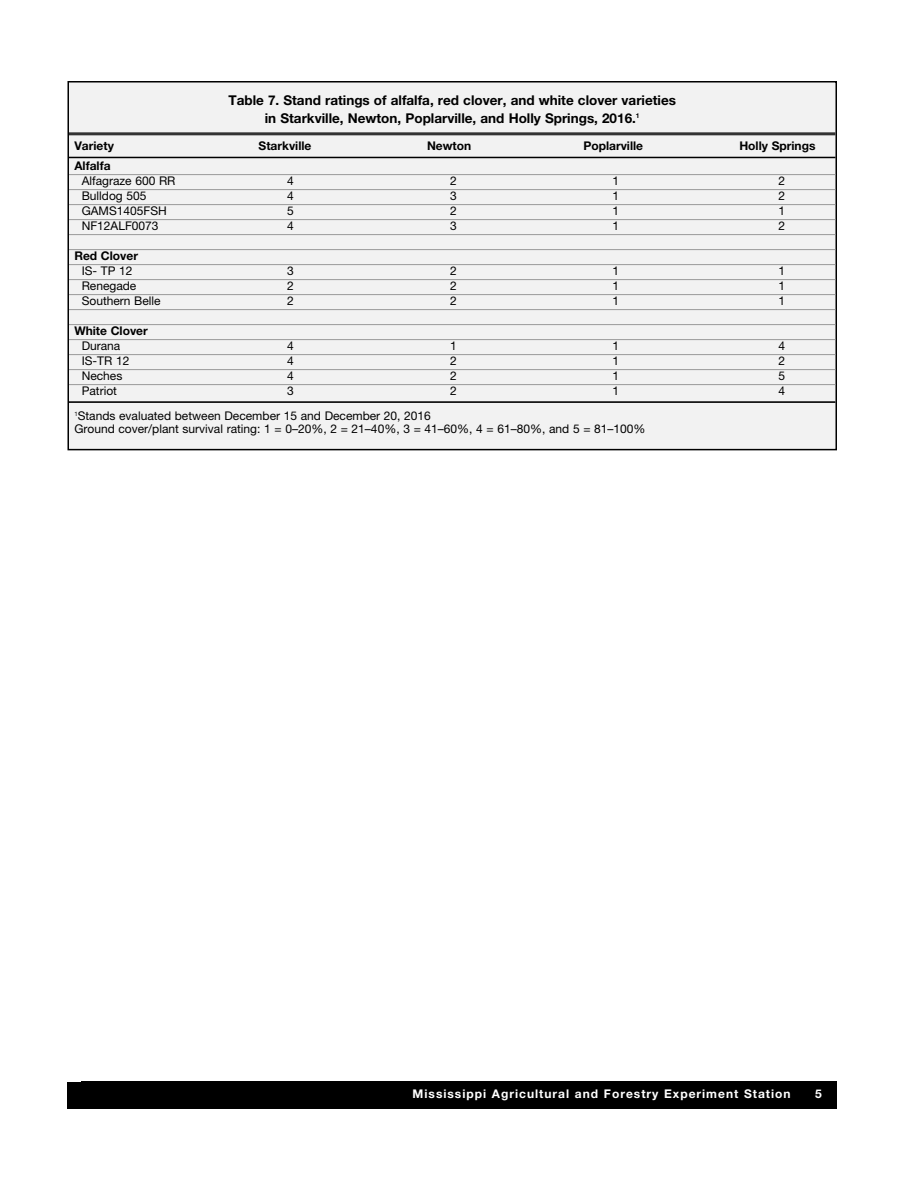
<style>
.page{position:relative;width:918px;height:1188px;background:#fff}
.page>*{position:absolute;margin:0;border:0;box-sizing:border-box;transform-origin:0 0}
.t1{font:700 13.5px/18px "Helvetica Neue LT Std";color:#000;text-align:center}
.t2{font:12px/13.5px "Helvetica Neue LT Std";color:#000}
.t3{font:700 12px "Helvetica Neue LT Std";color:#000}
.t4{font:700 12px "Helvetica Neue LT Std";letter-spacing:.085em;color:#fff}
</style>
<div class="page">
<div style="left:81px;top:1081px;width:756px;height:27px;background:#000"></div>
<div style="left:68px;top:1082px;width:769px;height:27px;background:#000"></div>
<div style="left:69px;top:82px;width:766px;height:367px;background:#f2f2f2"></div>
<div style="left:67px;top:81px;width:770px;height:369px;border:2px solid #000"></div>
<hr style="left:69px;top:132px;width:766px;height:3px;background:#333">
<hr style="left:69px;top:157px;width:766px;height:1px;background:#000">
<hr style="left:69px;top:174px;width:766px;height:1px;background:#999">
<hr style="left:69px;top:189px;width:766px;height:1px;background:#999">
<hr style="left:69px;top:204px;width:766px;height:1px;background:#999">
<hr style="left:69px;top:219px;width:766px;height:1px;background:#999">
<hr style="left:69px;top:234px;width:766px;height:1px;background:#999">
<hr style="left:69px;top:249px;width:766px;height:1px;background:#999">
<hr style="left:69px;top:264px;width:766px;height:1px;background:#999">
<hr style="left:69px;top:279px;width:766px;height:1px;background:#999">
<hr style="left:69px;top:294px;width:766px;height:1px;background:#999">
<hr style="left:69px;top:309px;width:766px;height:1px;background:#999">
<hr style="left:69px;top:324px;width:766px;height:1px;background:#999">
<hr style="left:69px;top:339px;width:766px;height:1px;background:#999">
<hr style="left:69px;top:354px;width:766px;height:1px;background:#999">
<hr style="left:69px;top:369px;width:766px;height:1px;background:#999">
<hr style="left:69px;top:384px;width:766px;height:1px;background:#999">
<hr style="left:69px;top:401px;width:766px;height:2px;background:#000">
<p class="t1" style="left:228px;top:92px;width:449px">Table 7. Stand ratings of alfalfa, red clover, and white clover varieties in Starkville, Newton, Poplarville, and Holly Springs, 2016.<sup>1</sup></p>
<p class="t3" style="left:74px;top:141px;width:41px">Variety</p>
<p class="t3" style="left:259px;top:141px;width:54px">Starkville</p>
<p class="t3" style="left:427px;top:141px;width:46px">Newton</p>
<p class="t3" style="left:583px;top:141px;width:61px">Poplarville</p>
<p class="t3" style="left:739px;top:141px;width:78px">Holly Springs</p>
<p class="t3" style="left:74px;top:162px;width:38px">Alfalfa</p>
<p class="t2" style="left:82px;top:175px;width:95px">Alfagraze 600 RR</p>
<p class="t2" style="left:287px;top:175px;width:8px">4</p>
<p class="t2" style="left:450px;top:175px;width:8px">2</p>
<p class="t2" style="left:612px;top:175px;width:8px">1</p>
<p class="t2" style="left:779px;top:175px;width:8px">2</p>
<p class="t2" style="left:82px;top:190px;width:66px">Bulldog 505</p>
<p class="t2" style="left:287px;top:190px;width:8px">4</p>
<p class="t2" style="left:450px;top:190px;width:8px">3</p>
<p class="t2" style="left:612px;top:190px;width:8px">1</p>
<p class="t2" style="left:779px;top:190px;width:8px">2</p>
<p class="t2" style="left:82px;top:205px;width:87px">GAMS1405FSH</p>
<p class="t2" style="left:287px;top:205px;width:8px">5</p>
<p class="t2" style="left:450px;top:205px;width:8px">2</p>
<p class="t2" style="left:612px;top:205px;width:8px">1</p>
<p class="t2" style="left:779px;top:205px;width:8px">1</p>
<p class="t2" style="left:82px;top:220px;width:78px">NF12ALF0073</p>
<p class="t2" style="left:287px;top:220px;width:8px">4</p>
<p class="t2" style="left:450px;top:220px;width:8px">3</p>
<p class="t2" style="left:612px;top:220px;width:8px">1</p>
<p class="t2" style="left:779px;top:220px;width:8px">2</p>
<p class="t3" style="left:74px;top:252px;width:65px">Red Clover</p>
<p class="t2" style="left:82px;top:265px;width:52px">IS- TP 12</p>
<p class="t2" style="left:287px;top:265px;width:8px">3</p>
<p class="t2" style="left:450px;top:265px;width:8px">2</p>
<p class="t2" style="left:612px;top:265px;width:8px">1</p>
<p class="t2" style="left:779px;top:265px;width:8px">1</p>
<p class="t2" style="left:82px;top:280px;width:56px">Renegade</p>
<p class="t2" style="left:287px;top:280px;width:8px">2</p>
<p class="t2" style="left:450px;top:280px;width:8px">2</p>
<p class="t2" style="left:612px;top:280px;width:8px">1</p>
<p class="t2" style="left:779px;top:280px;width:8px">1</p>
<p class="t2" style="left:82px;top:295px;width:81px">Southern Belle</p>
<p class="t2" style="left:287px;top:295px;width:8px">2</p>
<p class="t2" style="left:450px;top:295px;width:8px">2</p>
<p class="t2" style="left:612px;top:295px;width:8px">1</p>
<p class="t2" style="left:779px;top:295px;width:8px">1</p>
<p class="t3" style="left:74px;top:327px;width:75px">White Clover</p>
<p class="t2" style="left:82px;top:340px;width:40px">Durana</p>
<p class="t2" style="left:287px;top:340px;width:8px">4</p>
<p class="t2" style="left:450px;top:340px;width:8px">1</p>
<p class="t2" style="left:612px;top:340px;width:8px">1</p>
<p class="t2" style="left:779px;top:340px;width:8px">4</p>
<p class="t2" style="left:82px;top:355px;width:49px">IS-TR 12</p>
<p class="t2" style="left:287px;top:355px;width:8px">4</p>
<p class="t2" style="left:450px;top:355px;width:8px">2</p>
<p class="t2" style="left:612px;top:355px;width:8px">1</p>
<p class="t2" style="left:779px;top:355px;width:8px">2</p>
<p class="t2" style="left:82px;top:370px;width:42px">Neches</p>
<p class="t2" style="left:287px;top:370px;width:8px">4</p>
<p class="t2" style="left:450px;top:370px;width:8px">2</p>
<p class="t2" style="left:612px;top:370px;width:8px">1</p>
<p class="t2" style="left:779px;top:370px;width:8px">5</p>
<p class="t2" style="left:82px;top:385px;width:37px">Patriot</p>
<p class="t2" style="left:287px;top:385px;width:8px">3</p>
<p class="t2" style="left:450px;top:385px;width:8px">2</p>
<p class="t2" style="left:612px;top:385px;width:8px">1</p>
<p class="t2" style="left:779px;top:385px;width:8px">4</p>
<p class="t2" style="left:74px;top:410px;width:573px"><sup>1</sup>Stands evaluated between December 15 and December 20, 2016<br>Ground cover/plant survival rating: 1 = 0–20%, 2 = 21–40%, 3 = 41–60%, 4 = 61–80%, and 5 = 81–100%</p>
<p class="t4" style="left:413px;top:1089px;width:380px">Mississippi Agricultural and Forestry Experiment Station</p>
<p class="t4" style="left:815px;top:1089px;width:8px">5</p>
</div>
